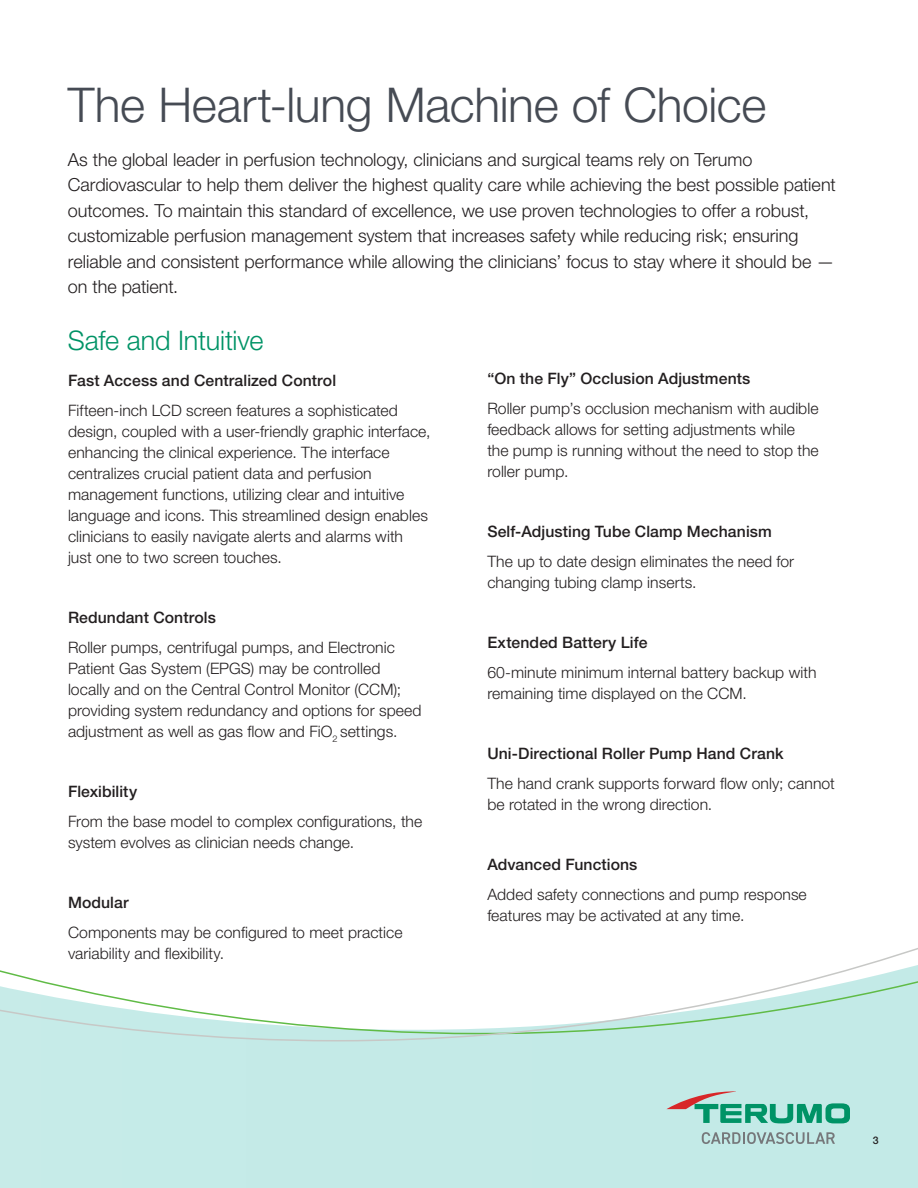
<style>
.page{position:relative;width:918px;height:1188px;background:#fff}
.page>*{position:absolute;margin:0;border:0;box-sizing:border-box;transform-origin:0 0}
.t1{font:300 48px "Helvetica Neue LT Std";letter-spacing:-.005em;color:#464b54}
.t2{font:300 27px "Helvetica Neue LT Std";letter-spacing:-.005em;color:#009366}
.t3{font:300 18px/25.5px "Helvetica Neue LT Std";color:#231f20}
.t4{font:300 15.75px/21px "Helvetica Neue LT Std";letter-spacing:.005em;color:#231f20}
.t5{font:500 15.75px "Helvetica Neue LT Std";letter-spacing:.005em;color:#231f20}
.t6{font:500 10.5px "Helvetica Neue LT Std";color:#231f20}
</style>
<div class="page">
<div style="left:0;top:1042px;width:918px;height:146px;background:#c4eae7"></div>
<svg style="left:0;top:948px;width:918px;height:94px"></svg>
<svg style="left:666px;top:1091px;width:184px;height:32px;background:#89c6b6"></svg>
<svg style="left:702px;top:1132px;width:133px;height:12px;background:#a3bbbb"></svg>
<h1 class="t1" style="left:68px;top:76px;width:700px">The Heart-lung Machine of Choice</h1>
<p class="t3" style="left:68px;top:146px;width:769px">As the global leader in perfusion technology, clinicians and surgical teams rely on Terumo Cardiovascular to help them deliver the highest quality care while achieving the best possible patient outcomes. To maintain this standard of excellence, we use proven technologies to offer a robust, customizable perfusion management system that increases safety while reducing risk; ensuring reliable and consistent performance while allowing the clinicians’ focus to stay where it should be — on the patient.</p>
<h2 class="t2" style="left:68px;top:324px;width:197px">Safe and Intuitive</h2>
<p class="t5" style="left:68px;top:371px;width:270px">Fast Access and Centralized Control</p>
<p class="t4" style="left:68px;top:399px;width:364px">Fifteen-inch LCD screen features a sophisticated design, coupled with a user-friendly graphic interface, enhancing the clinical experience. The interface centralizes crucial patient data and perfusion management functions, utilizing clear and intuitive language and icons. This streamlined design enables clinicians to easily navigate alerts and alarms with just one to two screen touches.</p>
<p class="t5" style="left:487px;top:369px;width:264px">“On the Fly” Occlusion Adjustments</p>
<p class="t4" style="left:487px;top:398px;width:333px">Roller pump’s occlusion mechanism with audible feedback allows for setting adjustments while the pump is running without the need to stop the roller pump.</p>
<p class="t5" style="left:487px;top:522px;width:286px">Self-Adjusting Tube Clamp Mechanism</p>
<p class="t4" style="left:487px;top:551px;width:308px">The up to date design eliminates the need for changing tubing clamp inserts.</p>
<p class="t5" style="left:68px;top:608px;width:149px">Redundant Controls</p>
<p class="t4" style="left:68px;top:636px;width:355px">Roller pumps, centrifugal pumps, and Electronic Patient Gas System (EPGS) may be controlled locally and on the Central Control Monitor (CCM); providing system redundancy and options for speed adjustment as well as gas flow and FiO<sub>2</sub> settings.</p>
<p class="t5" style="left:68px;top:782px;width:71px">Flexibility</p>
<p class="t4" style="left:68px;top:810px;width:356px">From the base model to complex configurations, the system evolves as clinician needs change.</p>
<p class="t5" style="left:68px;top:893px;width:62px">Modular</p>
<p class="t4" style="left:68px;top:921px;width:336px">Components may be configured to meet practice variability and flexibility.</p>
<p class="t5" style="left:487px;top:633px;width:162px">Extended Battery Life</p>
<p class="t4" style="left:487px;top:662px;width:331px">60-minute minimum internal battery backup with remaining time displayed on the CCM.</p>
<p class="t5" style="left:487px;top:744px;width:298px">Uni-Directional Roller Pump Hand Crank</p>
<p class="t4" style="left:487px;top:773px;width:349px">The hand crank supports forward flow only; cannot be rotated in the wrong direction.</p>
<p class="t5" style="left:487px;top:855px;width:152px">Advanced Functions</p>
<p class="t4" style="left:487px;top:884px;width:321px">Added safety connections and pump response features may be activated at any time.</p>
<p class="t6" style="left:873px;top:1134px;width:7px">3</p>
</div>
